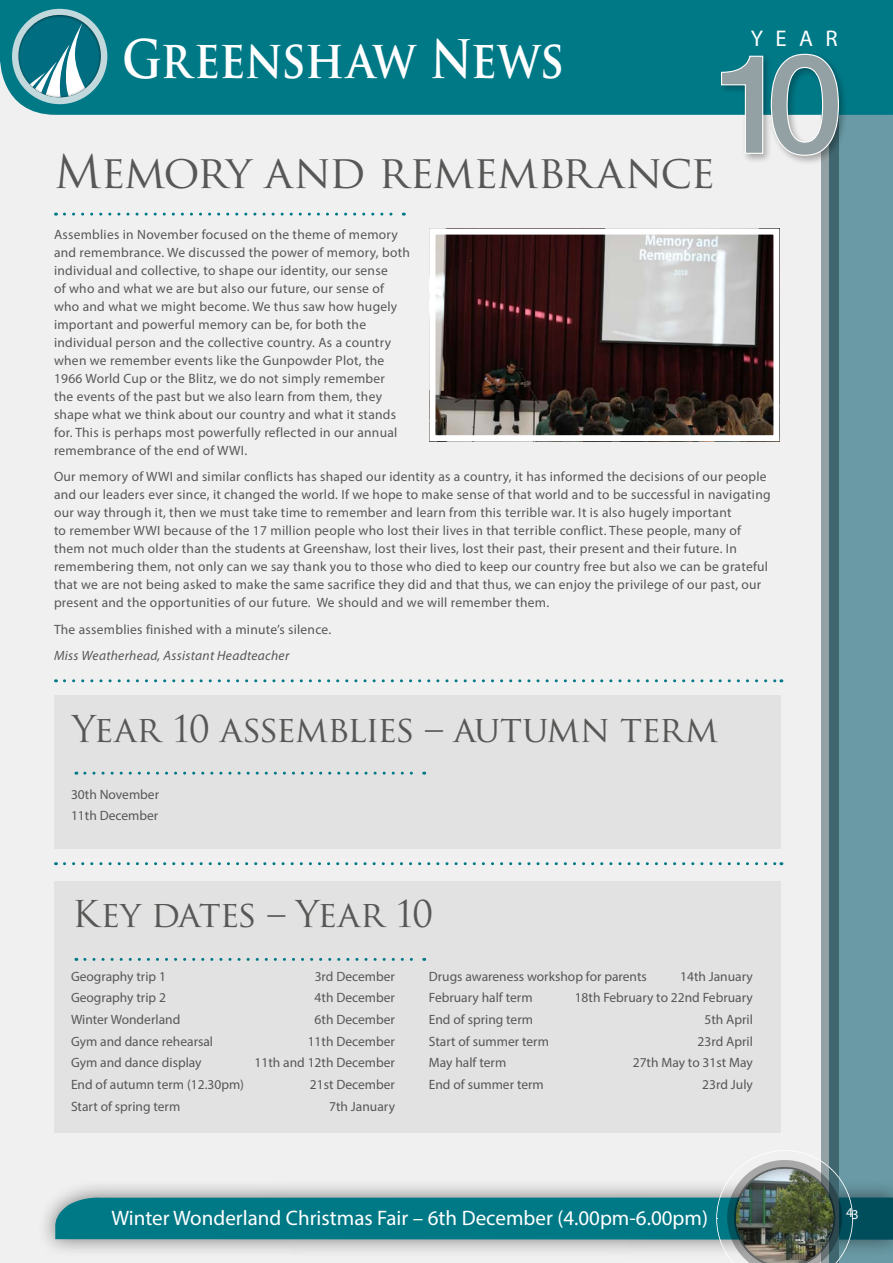
<style>
.page{position:relative;width:893px;height:1263px;background:#f0f0f1}
.page>*{position:absolute;margin:0;border:0;box-sizing:border-box;transform-origin:0 0}
.t1{font:700 51.75px "Trajan Pro";letter-spacing:-.015em;color:#fff;scale:.87 1}
.t2{font:45px "Trajan Pro";letter-spacing:-.035em;color:#575756}
.t3{font:36px "Trajan Pro";letter-spacing:-.035em;color:#575756}
.t4{font:22.8px "Myriad Pro";color:#fff}
.t5{font:21px "Myriad Pro";color:#fff}
.t6{font:13.5px/18px "Myriad Pro";letter-spacing:.02em;color:#575756}
.t7{font:13.5px/21.6px "Myriad Pro";color:#575756}
.t8{font:italic 13.5px "Myriad Pro";letter-spacing:.02em;color:#575756}
.t9{font:13.5px "Myriad Pro";color:#fff}
</style>
<div class="page">
<div style="left:37px;top:1178px;width:856px;height:80px;background:#000;opacity:.5"></div>
<div style="left:822px;top:6px;width:17px;height:1257px;background:#93a1a4"></div>
<svg style="left:829px;top:115px;width:64px;height:1035px;background:#5f8d98"></svg>
<div style="left:0;top:0;width:893px;height:115px;background:#007987"></div>
<div style="left:12px;top:9px;width:95px;height:95px;background:#c1d9dd;border-radius:50%"></div>
<div style="left:6px;top:3px;width:108px;height:95px;background:#000;opacity:.75"></div>
<svg style="left:55px;top:1150px;width:838px;height:113px"></svg>
<div style="left:722px;top:1158px;width:123px;height:105px;background:#000;opacity:.4"></div>
<div style="left:718px;top:51px;width:130px;height:114px;background:#000;opacity:.3"></div>
<svg style="left:720px;top:53px;width:119px;height:103px"></svg>
<div style="left:54px;top:881px;width:726px;height:252px;background:#e1e1e1"></div>
<div style="left:54px;top:695px;width:726px;height:153px;background:#e1e1e1"></div>
<svg style="left:85px;top:772px;width:340px;height:3px"></svg>
<svg style="left:64px;top:679px;width:718px;height:3px"></svg>
<svg style="left:64px;top:862px;width:718px;height:3px"></svg>
<svg style="left:64px;top:213px;width:340px;height:3px"></svg>
<img style="left:436px;top:236px;width:336px;height:198px">
<div style="left:429px;top:229px;width:350px;height:212px;border:6px solid #fff"></div>
<svg style="left:85px;top:958px;width:340px;height:3px"></svg>
<h1 class="t1" style="left:122px;top:27px;width:509px">Greenshaw News</h1>
<h2 class="t2" style="left:54px;top:143px;width:663px">Memory and remembrance</h2>
<h3 class="t4" style="left:751px;top:24px;width:88px">YEAR</h3>
<p class="t6" style="left:54px;top:225px;width:357px">Assemblies in November focused on the theme of memory and remembrance. We discussed the power of memory, both individual and collective, to shape our identity, our sense<br>of who and what we are but also our future, our sense of who and what we might become. We thus saw how hugely important and powerful memory can be, for both the individual person and the collective country. As a country when we remember events like the Gunpowder Plot, the 1966 World Cup or the Blitz, we do not simply remember<br>the events of the past but we also learn from them, they shape what we think about our country and what it stands for. This is perhaps most powerfully reflected in our annual remembrance of the end of WWI.</p>
<p class="t6" style="left:54px;top:467px;width:718px">Our memory of WWI and similar conflicts has shaped our identity as a country, it has informed the decisions of our people and our leaders ever since, it changed the world. If we hope to make sense of that world and to be successful in navigating our way through it, then we must take time to remember and learn from this terrible war. It is also hugely important<br>to remember WWI because of the 17 million people who lost their lives in that terrible conflict. These people, many of them not much older than the students at Greenshaw, lost their lives, lost their past, their present and their future. In remembering them, not only can we say thank you to those who died to keep our country free but also we can be grateful that we are not being asked to make the same sacrifice they did and that thus, we can enjoy the privilege of our past, our present and the opportunities of our future. We should and we will remember them.</p>
<p class="t6" style="left:54px;top:620px;width:279px">The assemblies finished with a minute’s silence.</p>
<p class="t8" style="left:54px;top:647px;width:237px">Miss Weatherhead, Assistant Headteacher</p>
<h3 class="t3" style="left:72px;top:706px;width:647px">Year 10 assemblies – autumn term</h3>
<p class="t7" style="left:71px;top:783px;width:90px">30th November<br>11th December</p>
<h3 class="t3" style="left:72px;top:891px;width:362px">Key dates – Year 10</h3>
<p class="t7" style="left:71px;top:965px;width:97px">Geography trip 1</p>
<p class="t7" style="left:315px;top:965px;width:82px">3rd December</p>
<p class="t7" style="left:71px;top:987px;width:97px">Geography trip 2</p>
<p class="t7" style="left:315px;top:987px;width:82px">4th December</p>
<p class="t7" style="left:71px;top:1008px;width:111px">Winter Wonderland</p>
<p class="t7" style="left:315px;top:1008px;width:82px">6th December</p>
<p class="t7" style="left:71px;top:1030px;width:144px">Gym and dance rehearsal</p>
<p class="t7" style="left:308px;top:1030px;width:89px">11th December</p>
<p class="t7" style="left:71px;top:1052px;width:132px">Gym and dance display</p>
<p class="t7" style="left:255px;top:1052px;width:142px">11th and 12th December</p>
<p class="t7" style="left:71px;top:1073px;width:175px">End of autumn term (12.30pm)</p>
<p class="t7" style="left:310px;top:1073px;width:87px">21st December</p>
<p class="t7" style="left:71px;top:1095px;width:111px">Start of spring term</p>
<p class="t7" style="left:329px;top:1095px;width:67px">7th January</p>
<p class="t7" style="left:429px;top:965px;width:219px">Drugs awareness workshop for parents</p>
<p class="t7" style="left:680px;top:965px;width:74px">14th January</p>
<p class="t7" style="left:429px;top:987px;width:105px">February half term</p>
<p class="t7" style="left:575px;top:987px;width:180px">18th February to 22nd February</p>
<p class="t7" style="left:429px;top:1008px;width:106px">End of spring term</p>
<p class="t7" style="left:704px;top:1008px;width:50px">5th April</p>
<p class="t7" style="left:429px;top:1030px;width:122px">Start of summer term</p>
<p class="t7" style="left:697px;top:1030px;width:57px">23rd April</p>
<p class="t7" style="left:429px;top:1052px;width:79px">May half term</p>
<p class="t7" style="left:633px;top:1052px;width:122px">27th May to 31st May</p>
<p class="t7" style="left:429px;top:1073px;width:117px">End of summer term</p>
<p class="t7" style="left:702px;top:1073px;width:52px">23rd July</p>
<h3 class="t5" style="left:111px;top:1205px;width:598px">Winter Wonderland Christmas Fair – 6th December (4.00pm-6.00pm)</h3>
<p class="t9" style="left:846px;top:1204px;width:8px">4</p>
<p class="t9" style="left:852px;top:1206px;width:8px">3</p>
</div>
